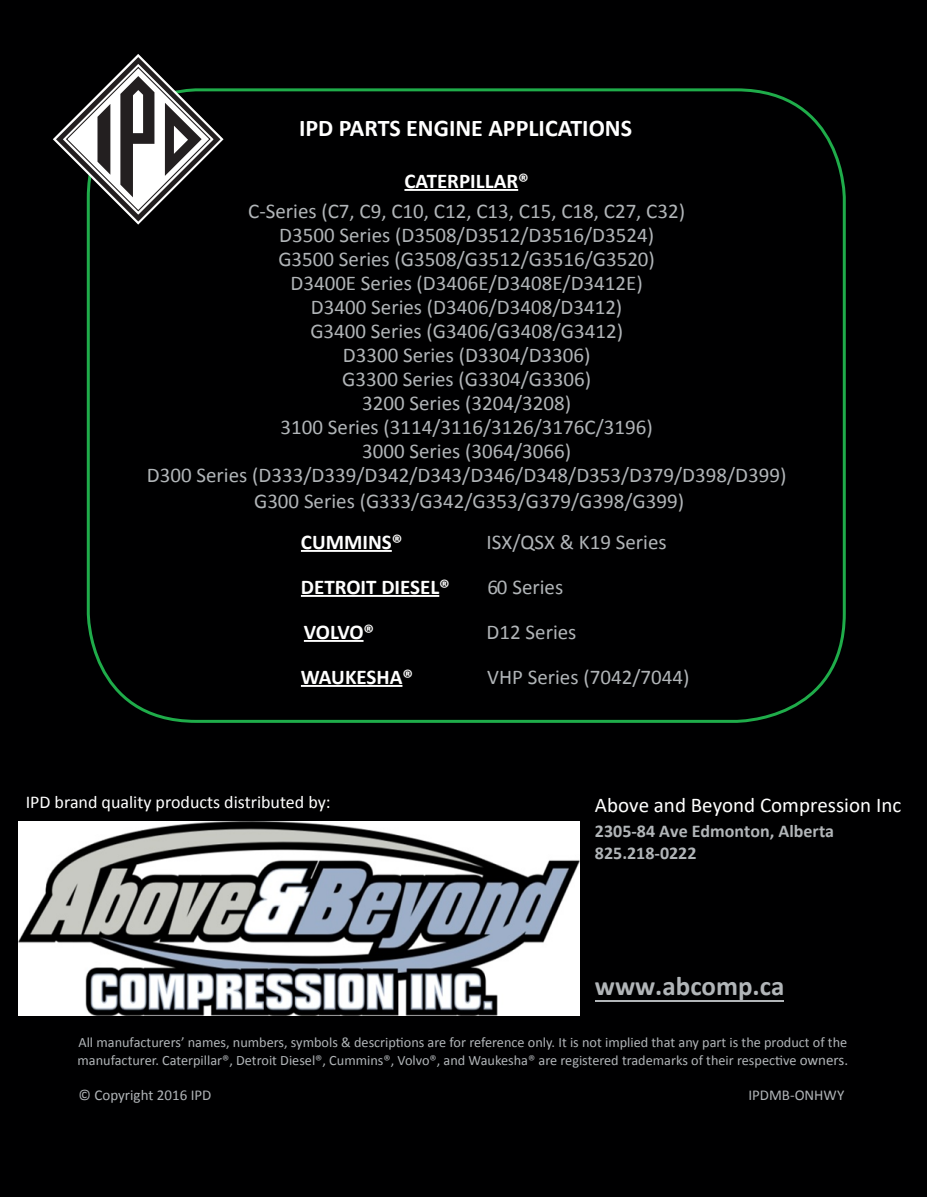
<style>
.page{position:relative;width:927px;height:1197px;background:#000001}
.page>*{position:absolute;margin:0;border:0;box-sizing:border-box;transform-origin:0 0}
.t1{font:700 27px "Calibri";color:#b1b5b8}
.t2{font:700 24px "Calibri";color:#fff}
.t3{font:21px/24.2px "Calibri";color:#b1b5b8;text-align:center}
.t4{font:700 21px "Calibri";color:#fff}
.t5{font:21px "Calibri";color:#fff}
.t6{font:700 18px/21.6px "Calibri";color:#b1b5b8}
.t7{font:18px "Calibri";color:#fff}
.t8{font:15px "Calibri";color:#b1b5b8}
.t9{font:15px "Calibri";color:#fff}
.t10{font:14.25px/18px "Calibri";color:#b1b5b8}
.s1{font-size:15px}
</style>
<div class="page">
<svg style="left:53px;top:54px;width:171px;height:175px"></svg>
<hr style="left:595px;top:1000px;width:189px;height:2px;background:#b1b5b8">
<hr style="left:301px;top:550px;width:91px;height:2px;background:#fff">
<hr style="left:301px;top:595px;width:138px;height:2px;background:#fff">
<hr style="left:304px;top:640px;width:60px;height:2px;background:#fff">
<hr style="left:301px;top:685px;width:101px;height:2px;background:#fff">
<hr style="left:404px;top:189px;width:114px;height:2px;background:#fff">
<img style="left:18px;top:822px;width:561px;height:193px">
<p class="t2" style="left:299px;top:112px;width:335px">IPD PARTS ENGINE APPLICATIONS</p>
<p class="t4" style="left:404px;top:168px;width:126px">CATERPILLAR®</p>
<p class="t3" style="left:147px;top:199px;width:641px">C-Series (C7, C9, C10, C12, C13, C15, C18, C27, C32)<br>D3500 Series (D3508/D3512/D3516/D3524)<br>G3500 Series (G3508/G3512/G3516/G3520)<br>D3400E Series (D3406E/D3408E/D3412E)<br>D3400 Series (D3406/D3408/D3412)<br>G3400 Series (G3406/G3408/G3412)<br>D3300 Series (D3304/D3306)<br>G3300 Series (G3304/G3306)<br>3200 Series (3204/3208)<br>3100 Series (3114/3116/3126/3176C/3196)<br>3000 Series (3064/3066)<br>D300 Series (D333/D339/D342/D343/D346/D348/D353/D379/D398/D399)<br>G300 Series (G333/G342/G353/G379/G398/G399)</p>
<p class="t4" style="left:301px;top:529px;width:103px">CUMMINS®</p>
<p class="t3" style="left:487px;top:530px;width:182px">ISX/QSX &amp; K19 Series</p>
<p class="t4" style="left:301px;top:574px;width:150px">DETROIT DIESEL®</p>
<p class="t3" style="left:487px;top:575px;width:77px">60 Series</p>
<p class="t4" style="left:304px;top:619px;width:72px">VOLVO®</p>
<p class="t3" style="left:487px;top:620px;width:91px">D12 Series</p>
<p class="t4" style="left:301px;top:664px;width:114px">WAUKESHA®</p>
<p class="t3" style="left:487px;top:665px;width:204px">VHP Series (7042/7044)</p>
<p class="t7" style="left:26px;top:790px;width:307px">IPD brand quality products distributed by:</p>
<p class="t5" style="left:595px;top:790px;width:308px">Above and Beyond Compression Inc</p>
<p class="t6" style="left:595px;top:820px;width:241px">2305-84 Ave Edmonton, Alberta<br>825.218-0222</p>
<p class="t1" style="left:595px;top:967px;width:191px">www.abcomp.ca</p>
<p class="t10" style="left:78px;top:1034px;width:772px">All manufacturers’ names, numbers, symbols &amp; descriptions are for reference only. It is not implied that any part is the product of the manufacturer. Caterpillar®, Detroit Diesel®, Cummins®, Volvo®, and Waukesha® are registered trademarks of their respective <span class="s1">owners.</span></p>
<p class="t8" style="left:79px;top:1086px;width:134px">© Copyright 2016 IPD</p>
<p class="t9" style="left:750px;top:1091px;width:97px">IPDMB-ONHWY</p>
<p class="t8" style="left:748px;top:1086px;width:97px">IPDMB-ONHWY</p>
</div>
